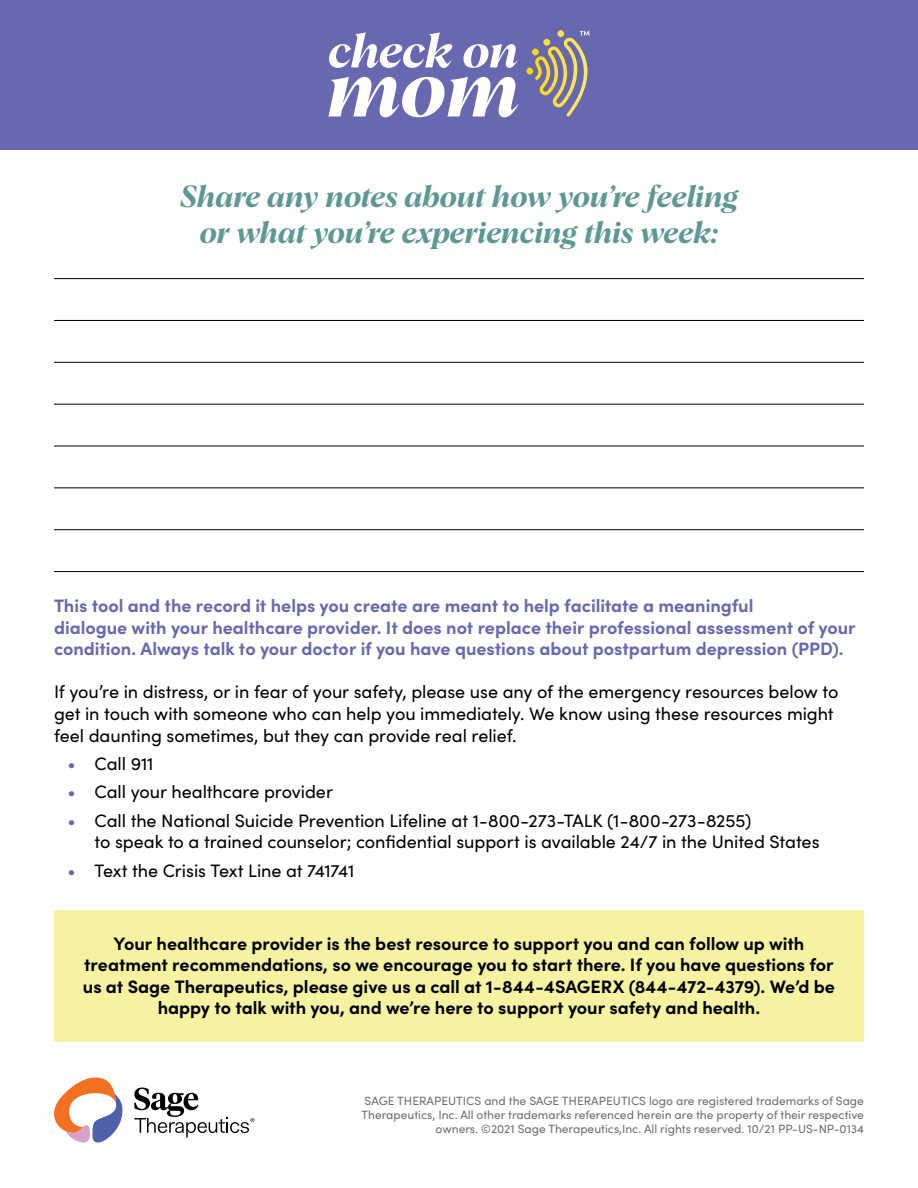
<style>
.page{position:relative;width:918px;height:1188px;background:#fff}
.page>*{position:absolute;margin:0;border:0;box-sizing:border-box;transform-origin:0 0}
.t1{font:italic 30px/36px "Albra Semi";letter-spacing:-.005em;color:#5d9894;text-align:center}
.t2{font:18px/21.6px "Sofia Pro";letter-spacing:-.005em;color:#000}
.t3{font:700 18px/21.6px "Sofia Pro";letter-spacing:-.005em;color:#000;text-align:center}
.t4{font:700 18px/21.6px "Sofia Pro";letter-spacing:-.005em;color:#6868b0}
.t5{font:12px/14.4px "Sofia Pro";color:#6d6e71;text-align:right}
.s1{color:#6868b0}
</style>
<div class="page">
<div style="left:0;top:0;width:918px;height:149px;background:#6868b0"></div>
<svg style="left:329px;top:32px;width:123px;height:36px"></svg>
<svg style="left:463px;top:44px;width:55px;height:24px"></svg>
<svg style="left:328px;top:77px;width:190px;height:40px"></svg>
<svg style="left:526px;top:30px;width:64px;height:87px"></svg>
<svg style="left:54px;top:1078px;width:69px;height:64px"></svg>
<svg style="left:134px;top:1088px;width:120px;height:49px"></svg>
<hr style="left:54px;top:278px;width:810px;height:1px;background:#000">
<hr style="left:54px;top:320px;width:810px;height:1px;background:#000">
<hr style="left:54px;top:362px;width:810px;height:1px;background:#000">
<hr style="left:54px;top:404px;width:810px;height:1px;background:#000">
<hr style="left:54px;top:446px;width:810px;height:1px;background:#000">
<hr style="left:54px;top:487px;width:810px;height:1px;background:#000">
<hr style="left:54px;top:529px;width:810px;height:1px;background:#000">
<hr style="left:54px;top:571px;width:810px;height:1px;background:#000">
<div style="left:54px;top:910px;width:810px;height:131px;background:#f5f2a2"></div>
<h1 class="t1" style="left:180px;top:176px;width:560px">Share any notes about how you’re feeling or what you’re experiencing this week:</h1>
<p class="t4" style="left:54px;top:593px;width:803px">This tool and the record it helps you create are meant to help facilitate a meaningful<br>dialogue with your healthcare provider. It does not replace their professional assessment of your condition. Always talk to your doctor if you have questions about postpartum depression (PPD).</p>
<p class="t2" style="left:54px;top:680px;width:786px">If you’re in distress, or in fear of your safety, please use any of the emergency resources below to get in touch with someone who can help you immediately. We know using these resources might feel daunting sometimes, but they can provide real relief.</p>
<p class="t2" style="left:68px;top:752px;width:88px"><span class="s1">•</span> Call 911</p>
<p class="t2" style="left:68px;top:780px;width:267px"><span class="s1">•</span> Call your healthcare provider</p>
<p class="t2" style="left:94px;top:809px;width:727px;text-indent:-27px"><span class="s1">•</span> Call the National Suicide Prevention Lifeline at 1-800-273-TALK (1-800-273-8255)<br>to speak to a trained counselor; confidential support is available 24/7 in the United States</p>
<p class="t2" style="left:68px;top:859px;width:288px"><span class="s1">•</span> Text the Crisis Text Line at 741741</p>
<p class="t3" style="left:83px;top:931px;width:754px">Your healthcare provider is the best resource to support you and can follow up with treatment recommendations, so we encourage you to start there. If you have questions for us at Sage Therapeutics, please give us a call at 1-844-4SAGERX (844-472-4379). We’d be happy to talk with you, and we’re here to support your safety and health.</p>
<p class="t5" style="left:362px;top:1093px;width:504px">SAGE THERAPEUTICS and the SAGE THERAPEUTICS logo are registered trademarks of Sage<br>Therapeutics, Inc. All other trademarks referenced herein are the property of their respective owners. ©2021 Sage Therapeutics,Inc. All rights reserved. 10/21 PP-US-NP-0134</p>
</div>
